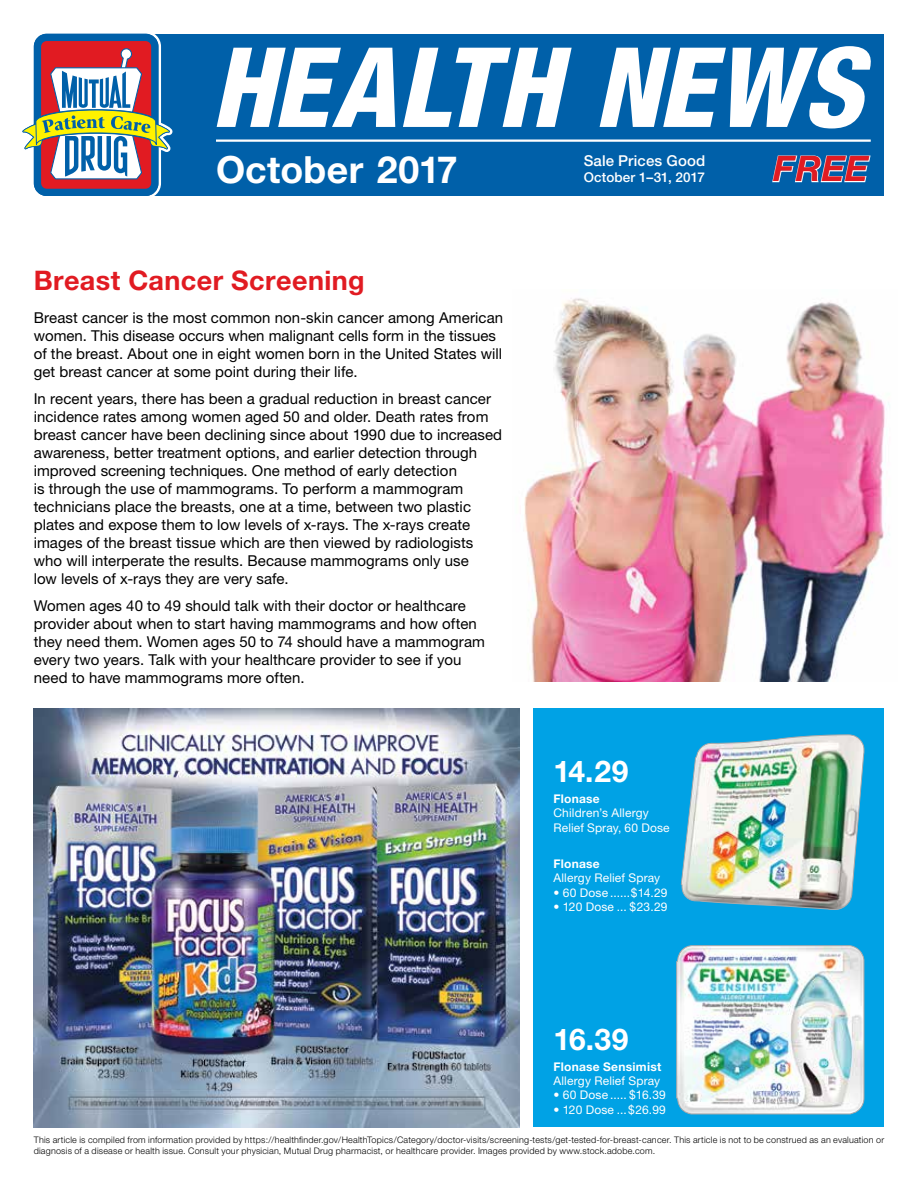
<style>
.page{position:relative;width:918px;height:1188px;background:#fff}
.page>*{position:absolute;margin:0;border:0;box-sizing:border-box;transform-origin:0 0}
.t1{font:italic 800 condensed 111px "Helvetica Neue";letter-spacing:.01em;color:#fff}
.t2{font:700 37.5px "Helvetica Neue";letter-spacing:.005em;color:#fff}
.t3{font:italic 700 35.25px "Helvetica Neue";color:#e11b22}
.t4{font:700 30px "Helvetica Neue";letter-spacing:-.01em;color:#fff}
.t5{font:700 27px "Helvetica Neue";letter-spacing:.015em;color:#e11b22}
.t6{font:15px/18px "Helvetica Neue";letter-spacing:.005em;color:#000}
.t7{font:500 15px "Helvetica Neue";letter-spacing:.01em;color:#fff}
.t8{font:500 13.5px "Helvetica Neue";letter-spacing:.01em;color:#fff}
.t9{font:12px/14.4px "Helvetica Neue";letter-spacing:.01em;color:#fff}
.t10{font:700 12px "Helvetica Neue";letter-spacing:.02em;color:#fff}
.t11{font:300 9px/10.8px "Helvetica Neue";letter-spacing:.025em;color:#000}
</style>
<div class="page">
<div style="left:128px;top:34px;width:756px;height:162px;background:#0060a9"></div>
<svg style="left:772px;top:155px;width:99px;height:28px"></svg>
<hr style="left:216px;top:140px;width:655px;height:2px;background:#fff">
<svg style="left:22px;top:33px;width:150px;height:163px"></svg>
<div style="left:533px;top:709px;width:351px;height:418px;background:#00a2e5"></div>
<img style="left:34px;top:709px;width:486px;height:418px">
<img style="left:524px;top:298px;width:366px;height:383px">
<img style="left:676px;top:945px;width:188px;height:169px">
<img style="left:681px;top:735px;width:183px;height:175px">
<h1 class="t1" style="left:211px;top:19px;width:653px">HEALTH NEWS</h1>
<h2 class="t2" style="left:216px;top:146px;width:243px">October 2017</h2>
<h3 class="t3" style="left:773px;top:147px;width:97px">FREE</h3>
<p class="t7" style="left:584px;top:152px;width:123px">Sale Prices Good</p>
<p class="t8" style="left:584px;top:170px;width:123px">October 1–31, 2017</p>
<h3 class="t5" style="left:34px;top:263px;width:332px">Breast Cancer Screening</h3>
<p class="t6" style="left:34px;top:308px;width:471px">Breast cancer is the most common non-skin cancer among American women. This disease occurs when malignant cells form in the tissues of the breast. About one in eight women born in the United States will get breast cancer at some point during their life.</p>
<p class="t6" style="left:34px;top:389px;width:470px">In recent years, there has been a gradual reduction in breast cancer incidence rates among women aged 50 and older. Death rates from breast cancer have been declining since about 1990 due to increased awareness, better treatment options, and earlier detection through improved screening techniques. One method of early detection<br>is through the use of mammograms. To perform a mammogram technicians place the breasts, one at a time, between two plastic plates and expose them to low levels of x-rays. The x-rays create images of the breast tissue which are then viewed by radiologists who will interperate the results. Because mammograms only use<br>low levels of x-rays they are very safe.</p>
<p class="t6" style="left:34px;top:596px;width:453px">Women ages 40 to 49 should talk with their doctor or healthcare provider about when to start having mammograms and how often they need them. Women ages 50 to 74 should have a mammogram every two years. Talk with your healthcare provider to see if you need to have mammograms more often.</p>
<h3 class="t4" style="left:554px;top:753px;width:76px">14.29</h3>
<p class="t10" style="left:554px;top:791px;width:48px">Flonase</p>
<p class="t9" style="left:554px;top:806px;width:118px">Children’s Allergy<br>Relief Spray, 60 Dose</p>
<p class="t10" style="left:554px;top:856px;width:48px">Flonase</p>
<p class="t9" style="left:554px;top:871px;width:108px">Allergy Relief Spray</p>
<p class="t9" style="left:554px;top:885px;width:116px">• 60 Dose ......$14.29</p>
<p class="t9" style="left:554px;top:900px;width:115px">• 120 Dose ... $23.29</p>
<h3 class="t4" style="left:554px;top:1020px;width:76px">16.39</h3>
<p class="t10" style="left:554px;top:1059px;width:109px">Flonase Sensimist</p>
<p class="t9" style="left:554px;top:1073px;width:108px">Allergy Relief Spray</p>
<p class="t9" style="left:554px;top:1088px;width:114px">• 60 Dose ..... $16.39</p>
<p class="t9" style="left:554px;top:1102px;width:114px">• 120 Dose ...$26.99</p>
<p class="t11" style="left:34px;top:1135px;width:852px">This article is compiled from information provided by https://healthfinder.gov/HealthTopics/Category/doctor-visits/screening-tests/get-tested-for-breast-cancer. This article is not to be construed as an evaluation or diagnosis of a disease or health issue. Consult your physician, Mutual Drug pharmacist, or healthcare provider. Images provided by www.stock.adobe.com.</p>
</div>
